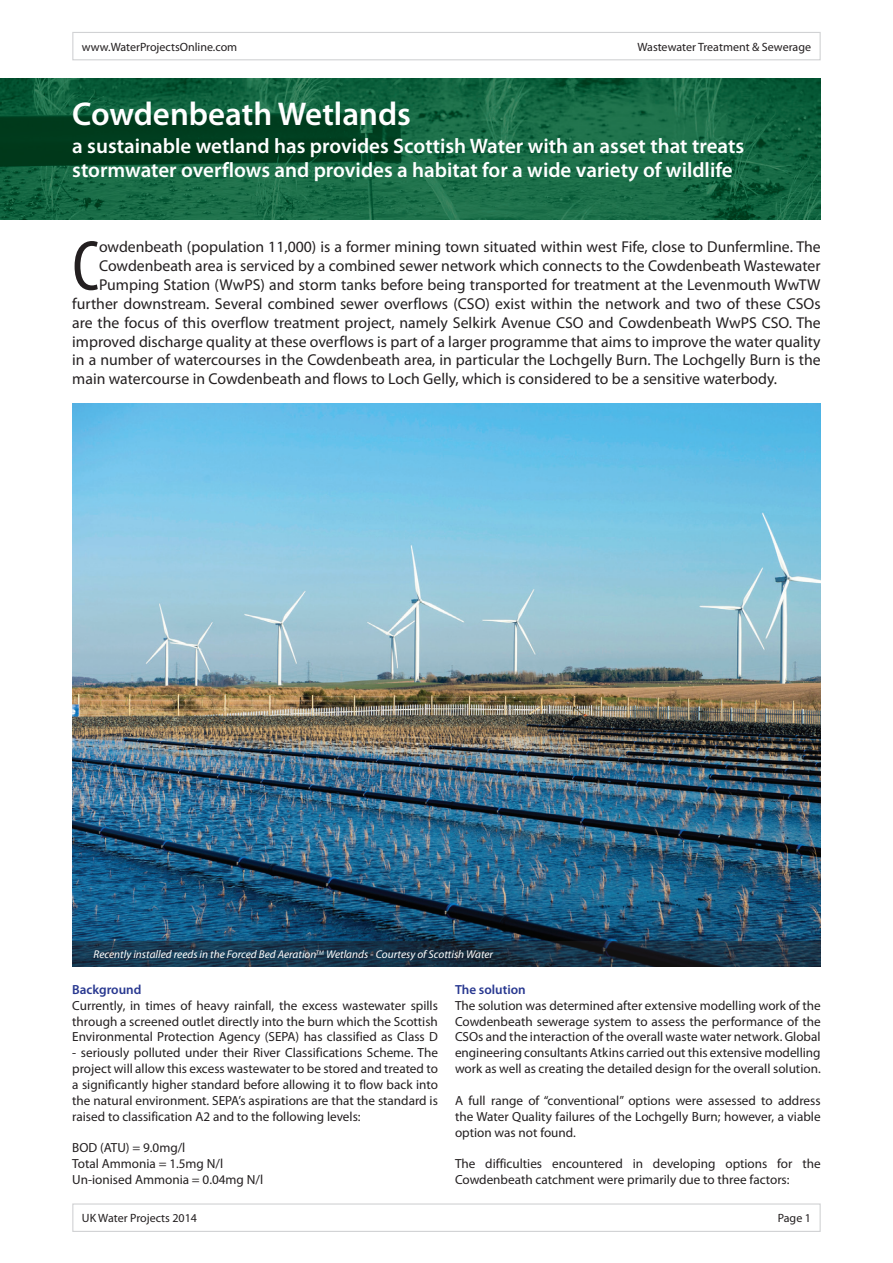
<style>
.page{position:relative;width:893px;height:1263px;background:#fff}
.page>*{position:absolute;margin:0;border:0;box-sizing:border-box;transform-origin:0 0}
.t1{font:condensed 71.85px "Myriad Pro";color:#231f20}
.t2{font:600 33px "Myriad Pro";color:#fff}
.t3{font:600 21px/24px "Myriad Pro";color:#fff}
.t4{font:15.75px "Myriad Pro";color:#231f20}
.t5{font:13.2px/15.9px "Myriad Pro";color:#231f20;text-align:justify}
.t6{font:600 13.2px "Myriad Pro";color:#283890}
.t7{font:12px "Myriad Pro";color:#231f20}
.t8{font:italic 11.25px "Myriad Pro";color:#fff}
</style>
<div class="page">
<img style="left:72px;top:404px;width:749px;height:537px">
<div style="left:72px;top:32px;width:749px;height:28px;border:1px solid #d1d2d4"></div>
<div style="left:72px;top:1203px;width:749px;height:29px;border:1px solid #d1d2d4"></div>
<img style="left:0;top:79px;width:821px;height:140px">
<svg style="left:72px;top:941px;width:749px;height:26px;background:#183246"></svg>
<p class="t7" style="left:82px;top:39px;width:157px">www.WaterProjectsOnline.com</p>
<p class="t7" style="left:637px;top:39px;width:175px">Wastewater Treatment &amp; Sewerage</p>
<h2 class="t2" style="left:72px;top:93px;width:340px">Cowdenbeath Wetlands</h2>
<h3 class="t3" style="left:72px;top:134px;width:673px">a sustainable wetland has provides Scottish Water with an asset that treats stormwater overflows and provides a habitat for a wide variety of wildlife</h3>
<h1 class="t1" style="left:72px;top:223px;width:28px">C</h1>
<p class="t4" style="left:99px;top:237px;width:723px">owdenbeath (population 11,000) is a former mining town situated within west Fife, close to Dunfermline. The</p>
<p class="t4" style="left:99px;top:256px;width:723px">Cowdenbeath area is serviced by a combined sewer network which connects to the Cowdenbeath Wastewater</p>
<p class="t4" style="left:99px;top:275px;width:723px">Pumping Station (WwPS) and storm tanks before being transported for treatment at the Levenmouth WwTW</p>
<p class="t4" style="left:72px;top:294px;width:750px">further downstream. Several combined sewer overflows (CSO) exist within the network and two of these CSOs</p>
<p class="t4" style="left:72px;top:313px;width:750px">are the focus of this overflow treatment project, namely Selkirk Avenue CSO and Cowdenbeath WwPS CSO. The</p>
<p class="t4" style="left:72px;top:332px;width:750px">improved discharge quality at these overflows is part of a larger programme that aims to improve the water quality</p>
<p class="t4" style="left:72px;top:350px;width:750px">in a number of watercourses in the Cowdenbeath area, in particular the Lochgelly Burn. The Lochgelly Burn is the</p>
<p class="t4" style="left:72px;top:369px;width:706px">main watercourse in Cowdenbeath and flows to Loch Gelly, which is considered to be a sensitive waterbody.</p>
<p class="t8" style="left:94px;top:948px;width:401px">Recently installed reeds in the Forced Bed Aeration<sup>TM</sup> Wetlands - Courtesy of Scottish Water</p>
<p class="t6" style="left:455px;top:981px;width:72px">The solution</p>
<p class="t5" style="left:455px;top:997px;width:367px">The solution was determined after extensive modelling work of the Cowdenbeath sewerage system to assess the performance of the CSOs and the interaction of the overall waste water network. Global engineering consultants Atkins carried out this extensive modelling work as well as creating the detailed design for the overall solution.</p>
<p class="t5" style="left:455px;top:1092px;width:367px">A full range of “conventional” options were assessed to address the Water Quality failures of the Lochgelly Burn; however, a viable option was not found.</p>
<p class="t5" style="left:455px;top:1155px;width:367px">The difficulties encountered in developing options for the<br>Cowdenbeath catchment were primarily due to three factors:</p>
<p class="t6" style="left:72px;top:981px;width:71px">Background</p>
<p class="t5" style="left:72px;top:997px;width:367px">Currently, in times of heavy rainfall, the excess wastewater spills through a screened outlet directly into the burn which the Scottish Environmental Protection Agency (SEPA) has classified as Class D</p>
<p class="t5" style="left:72px;top:1045px;width:367px">- seriously polluted under their River Classifications Scheme. The project will allow this excess wastewater to be stored and treated to a significantly higher standard before allowing it to flow back into the natural environment. SEPA’s aspirations are that the standard is raised to classification A2 and to the following levels:</p>
<p class="t5" style="left:72px;top:1140px;width:192px;text-align:left">BOD (ATU) = 9.0mg/l<br>Total Ammonia = 1.5mg N/l<br>Un-ionised Ammonia = 0.04mg N/l</p>
<p class="t7" style="left:82px;top:1211px;width:117px">UK Water Projects 2014</p>
<p class="t7" style="left:778px;top:1211px;width:35px">Page 1</p>
</div>
